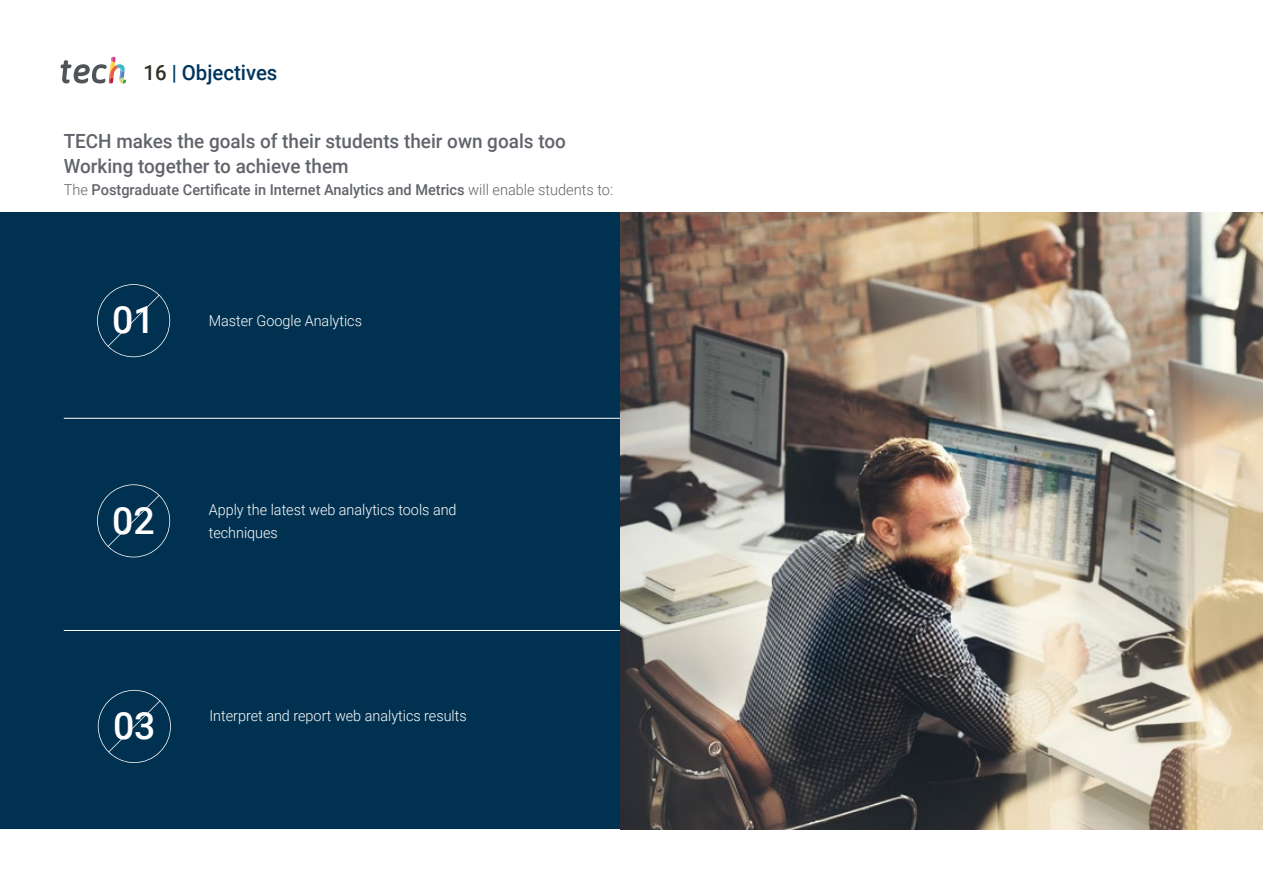
<style>
.page{position:relative;width:1263px;height:893px;background:#fff}
.page>*{position:absolute;margin:0;border:0;box-sizing:border-box;transform-origin:0 0}
.t1{font:500 37.5px "Roboto";color:#fff}
.t2{font:500 21px "Roboto";color:#00355e}
.t3{font:500 19.5px/25.5px "Roboto";color:#61646a}
.t4{font:300 15px/22.5px "Roboto";color:#fff;scale:.96 1}
.t5{font:500 15px "Roboto";color:#61646a}
.s1{color:#312e20}
.s2{font-weight:300}
</style>
<div class="page">
<div style="left:0;top:213px;width:621px;height:616px;background:#003150"></div>
<svg style="left:61px;top:57px;width:65px;height:27px"></svg>
<svg style="left:98px;top:690px;width:73px;height:73px"></svg>
<hr style="left:64px;top:418px;width:1199px;height:1px;background:#fff">
<hr style="left:64px;top:630px;width:1199px;height:1px;background:#fff">
<svg style="left:97px;top:284px;width:73px;height:73px"></svg>
<svg style="left:97px;top:484px;width:73px;height:73px"></svg>
<img style="left:621px;top:213px;width:642px;height:616px">
<h2 class="t2" style="left:144px;top:57px;width:135px"><span class="s1">16</span> | Objectives</h2>
<h3 class="t3" style="left:64px;top:127px;width:504px">TECH makes the goals of their students their own goals too<br>Working together to achieve them</h3>
<p class="t5" style="left:64px;top:179px;width:551px"><span class="s2">The</span> Postgraduate Certificate in Internet Analytics and Metrics <span class="s2">will enable students to:</span></p>
<h1 class="t1" style="left:112px;top:294px;width:44px">01</h1>
<p class="t4" style="left:209px;top:309px;width:161px">Master Google Analytics</p>
<h1 class="t1" style="left:112px;top:494px;width:44px">02</h1>
<p class="t4" style="left:209px;top:498px;width:260px">Apply the latest web analytics tools and techniques</p>
<h1 class="t1" style="left:113px;top:699px;width:44px">03</h1>
<p class="t4" style="left:209px;top:704px;width:269px">Interpret and report web analytics results</p>
</div>
